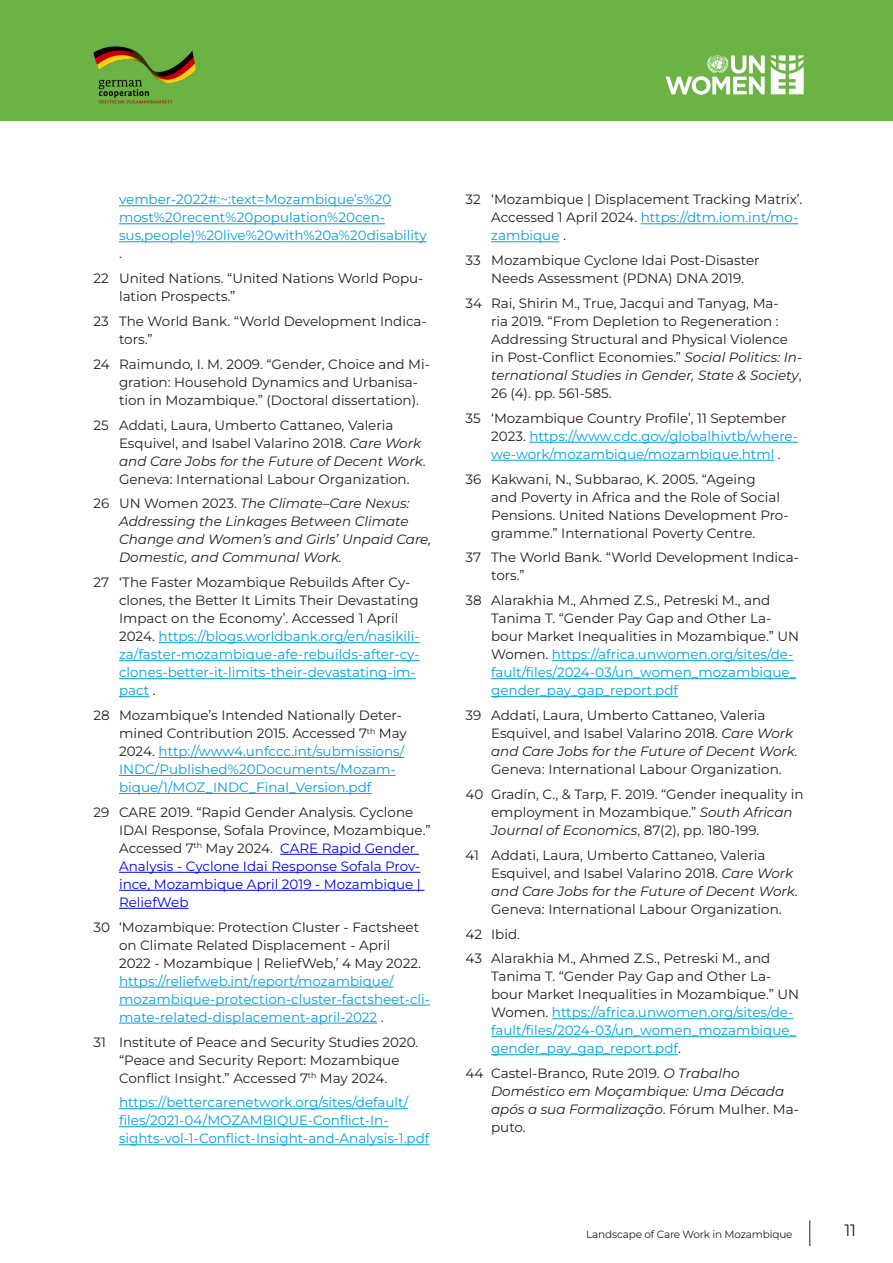
<style>
.page{position:relative;width:893px;height:1263px;background:#fff}
.page>*{position:absolute;margin:0;border:0;box-sizing:border-box;transform-origin:0 0}
.t1{font:16.5px "Montserrat";color:#231f20}
.t2{font:13.5px/18px "Montserrat";color:#231f20}
.t3{font:13.5px/18px "Montserrat";color:#00a2df}
.t4{font:italic 13.5px/18px "Montserrat";color:#231f20}
.t5{font:13.5px/18px "Montserrat";color:#00f}
.t6{font:10.5px "Montserrat";letter-spacing:-.02em;color:#231f20}
.s1{color:#231f20}
.s2{font-style:italic}
.s3{font-style:normal}
.s4{color:#00a2df}
</style>
<div class="page">
<div style="left:0;top:0;width:893px;height:121px;background:#6bb345"></div>
<svg style="left:809px;top:1220px;width:1px;height:26px"></svg>
<svg style="left:665px;top:55px;width:100px;height:40px"></svg>
<svg style="left:771px;top:55px;width:33px;height:39px"></svg>
<img style="left:93px;top:46px;width:103px;height:57px">
<hr style="left:119px;top:205px;width:272px;height:1px;background:#00a2df">
<hr style="left:119px;top:223px;width:266px;height:1px;background:#00a2df">
<hr style="left:119px;top:241px;width:308px;height:1px;background:#00a2df">
<hr style="left:159px;top:642px;width:261px;height:1px;background:#00a2df">
<hr style="left:119px;top:660px;width:300px;height:1px;background:#00a2df">
<hr style="left:119px;top:678px;width:297px;height:1px;background:#00a2df">
<hr style="left:119px;top:696px;width:30px;height:1px;background:#00a2df">
<hr style="left:159px;top:757px;width:245px;height:1px;background:#00a2df">
<hr style="left:119px;top:775px;width:277px;height:1px;background:#00a2df">
<hr style="left:119px;top:793px;width:252px;height:1px;background:#00a2df">
<hr style="left:280px;top:854px;width:139px;height:1px;background:#00f">
<hr style="left:119px;top:872px;width:301px;height:1px;background:#00f">
<hr style="left:119px;top:890px;width:305px;height:1px;background:#00f">
<hr style="left:119px;top:908px;width:70px;height:1px;background:#00f">
<hr style="left:119px;top:987px;width:275px;height:1px;background:#00a2df">
<hr style="left:119px;top:1005px;width:311px;height:1px;background:#00a2df">
<hr style="left:119px;top:1023px;width:258px;height:1px;background:#00a2df">
<hr style="left:119px;top:1108px;width:289px;height:1px;background:#00a2df">
<hr style="left:119px;top:1126px;width:269px;height:1px;background:#00a2df">
<hr style="left:119px;top:1144px;width:310px;height:1px;background:#00a2df">
<hr style="left:641px;top:223px;width:157px;height:1px;background:#00a2df">
<hr style="left:491px;top:241px;width:68px;height:1px;background:#00a2df">
<hr style="left:529px;top:442px;width:269px;height:1px;background:#00a2df">
<hr style="left:491px;top:460px;width:283px;height:1px;background:#00a2df">
<hr style="left:552px;top:660px;width:241px;height:1px;background:#00a2df">
<hr style="left:491px;top:678px;width:305px;height:1px;background:#00a2df">
<hr style="left:491px;top:696px;width:187px;height:1px;background:#00a2df">
<hr style="left:552px;top:1018px;width:241px;height:1px;background:#00a2df">
<hr style="left:491px;top:1036px;width:305px;height:1px;background:#00a2df">
<hr style="left:491px;top:1054px;width:187px;height:1px;background:#00a2df">
<p class="t3" style="left:119px;top:190px;width:309px">vember-2022#:~:text=Mozambique’s%20 most%20recent%20population%20cen&shy;sus,people)%20live%20with%20a%20disability <span class="s1">.</span></p>
<p class="t2" style="left:119px;top:269px;width:306px;text-indent:-26px">22 United Nations. “United Nations World Popu&shy;lation Prospects.”</p>
<p class="t2" style="left:119px;top:312px;width:309px;text-indent:-26px">23 The World Bank. “World Development Indica&shy;tors.”</p>
<p class="t2" style="left:119px;top:355px;width:312px;text-indent:-26px">24 Raimundo, I. M. 2009. “Gender, Choice and Mi&shy;gration: Household Dynamics and Urbanisa&shy;tion in Mozambique.” (Doctoral dissertation).</p>
<p class="t2" style="left:119px;top:415px;width:308px;text-indent:-26px">25 Addati, Laura, Umberto Cattaneo, Valeria Esquivel, and Isabel Valarino 2018. <span class="s2">Care Work and Care Jobs for the Future of Decent Work</span>.<br>Geneva: International Labour Organization.</p>
<p class="t4" style="left:119px;top:494px;width:314px;text-indent:-26px"><span class="s3">26 UN Women 2023.</span> The Climate–Care Nexus:<br>Addressing the Linkages Between Climate Change and Women’s and Girls’ Unpaid Care, Domestic, and Communal Work.</p>
<p class="t3" style="left:119px;top:573px;width:302px;text-indent:-26px"><span class="s1">27 ‘The Faster Mozambique Rebuilds After Cy&shy;clones, the Better It Limits Their Devastating Impact on the Economy’. Accessed 1 April 2024.</span> https://blogs.worldbank.org/en/nasikili&shy;za/faster-mozambique-afe-rebuilds-after-cy&shy;clones-better-it-limits-their-devastating-im&shy;pact <span class="s1">.</span></p>
<p class="t3" style="left:119px;top:706px;width:289px;text-indent:-26px"><span class="s1">28 Mozambique’s Intended Nationally Deter&shy;mined Contribution 2015. Accessed 7</span><sup>th</sup> <span class="s1">May 2024.</span> http://www4.unfccc.int/submissions/ INDC/Published%20Documents/Mozam&shy;bique/1/MOZ_INDC_Final_Version.pdf</p>
<p class="t5" style="left:119px;top:803px;width:313px;text-indent:-26px"><span class="s1">29 CARE 2019. “Rapid Gender Analysis. Cyclone IDAI Response, Sofala Province, Mozambique.” Accessed 7</span><sup>th</sup> <span class="s1">May 2024.</span> CARE Rapid Gender Analysis - Cyclone Idai Response Sofala Prov&shy;ince, Mozambique April 2019 - Mozambique | ReliefWeb</p>
<p class="t3" style="left:119px;top:917px;width:312px;text-indent:-26px"><span class="s1">30 ‘Mozambique: Protection Cluster - Factsheet on Climate Related Displacement - April<br>2022 - Mozambique | ReliefWeb,’ 4 May 2022. </span>https://reliefweb.int/report/mozambique/ mozambique-protection-cluster-factsheet-cli&shy;mate-related-displacement-april-2022 <span class="s1">.</span></p>
<p class="t2" style="left:94px;top:1032px;width:326px;text-align:center">31 Institute of Peace and Security Studies 2020. “Peace and Security Report: Mozambique<br>Conflict Insight.” Accessed 7<sup>th</sup> May 2024.</p>
<p class="t3" style="left:119px;top:1093px;width:312px">https://bettercarenetwork.org/sites/default/ files/2021-04/MOZAMBIQUE-Conflict-In&shy;sights-vol-1-Conflict-Insight-and-Analysis-1.pdf</p>
<p class="t2" style="left:491px;top:190px;width:313px;text-indent:-26px">32 ‘Mozambique | Displacement Tracking Matrix’.<br>Accessed 1 April 2024. <span class="s4">https://dtm.iom.int/mo&shy;zambique</span> .</p>
<p class="t2" style="left:491px;top:251px;width:270px;text-indent:-26px">33 Mozambique Cyclone Idai Post-Disaster<br>Needs Assessment (PDNA) DNA 2019.</p>
<p class="t2" style="left:491px;top:294px;width:313px;text-indent:-26px">34 Rai, Shirin M., True, Jacqui and Tanyag, Ma-<br>ria 2019. “From Depletion to Regeneration :<br>Addressing Structural and Physical Violence in Post-Conflict Economies.” <span class="s2">Social Politics: In&shy;ternational Studies in Gender, State &amp; Society</span>, 26 (4). pp. 561-585.</p>
<p class="t3" style="left:491px;top:409px;width:308px;text-indent:-26px"><span class="s1">35 ‘Mozambique Country Profile’, 11 September<br>2023.</span> https://www.cdc.gov/globalhivtb/where&shy;we-work/mozambique/mozambique.html <span class="s1">.</span></p>
<p class="t2" style="left:491px;top:469px;width:299px;text-indent:-26px">36 Kakwani, N., Subbarao, K. 2005. “Ageing<br>and Poverty in Africa and the Role of Social Pensions. United Nations Development Pro&shy;gramme.” International Poverty Centre.</p>
<p class="t2" style="left:491px;top:548px;width:309px;text-indent:-26px">37 The World Bank. “World Development Indica&shy;tors.”</p>
<p class="t2" style="left:491px;top:591px;width:309px;text-indent:-26px">38 Alarakhia M., Ahmed Z.S., Petreski M., and Tanima T. “Gender Pay Gap and Other La&shy;bour Market Inequalities in Mozambique.” UN Women. <span class="s4">https://africa.unwomen.org/sites/de&shy;fault/files/2024-03/un_women_mozambique_ gender_pay_gap_report.pdf</span></p>
<p class="t2" style="left:491px;top:706px;width:308px;text-indent:-26px">39 Addati, Laura, Umberto Cattaneo, Valeria Esquivel, and Isabel Valarino 2018. <span class="s2">Care Work and Care Jobs for the Future of Decent Work.<br></span>Geneva: International Labour Organization.</p>
<p class="t2" style="left:491px;top:785px;width:314px;text-indent:-26px">40 Gradín, C., &amp; Tarp, F. 2019. “Gender inequality in employment in Mozambique.” <span class="s2">South African<br>Journal of Economics</span>, 87(2), pp. 180-199.</p>
<p class="t2" style="left:491px;top:845px;width:308px;text-indent:-26px">41 Addati, Laura, Umberto Cattaneo, Valeria Esquivel, and Isabel Valarino 2018. <span class="s2">Care Work and Care Jobs for the Future of Decent Work</span>.<br>Geneva: International Labour Organization.</p>
<p class="t2" style="left:466px;top:924px;width:56px">42 Ibid.</p>
<p class="t2" style="left:491px;top:949px;width:309px;text-indent:-26px">43 Alarakhia M., Ahmed Z.S., Petreski M., and Tanima T. “Gender Pay Gap and Other La&shy;bour Market Inequalities in Mozambique.” UN Women. <span class="s4">https://africa.unwomen.org/sites/de&shy;fault/files/2024-03/un_women_mozambique_ gender_pay_gap_report.pdf</span>.</p>
<p class="t4" style="left:491px;top:1064px;width:309px;text-indent:-26px"><span class="s3">44 Castel-Branco, Rute 2019.</span> O Trabalho<br>Doméstico em Moçambique: Uma Década após a sua Formalização<span class="s3">. Fórum Mulher. Ma&shy;puto.</span></p>
<p class="t6" style="left:586px;top:1227px;width:208px">Landscape of Care Work in Mozambique</p>
<p class="t1" style="left:844px;top:1219px;width:13px">11</p>
</div>
